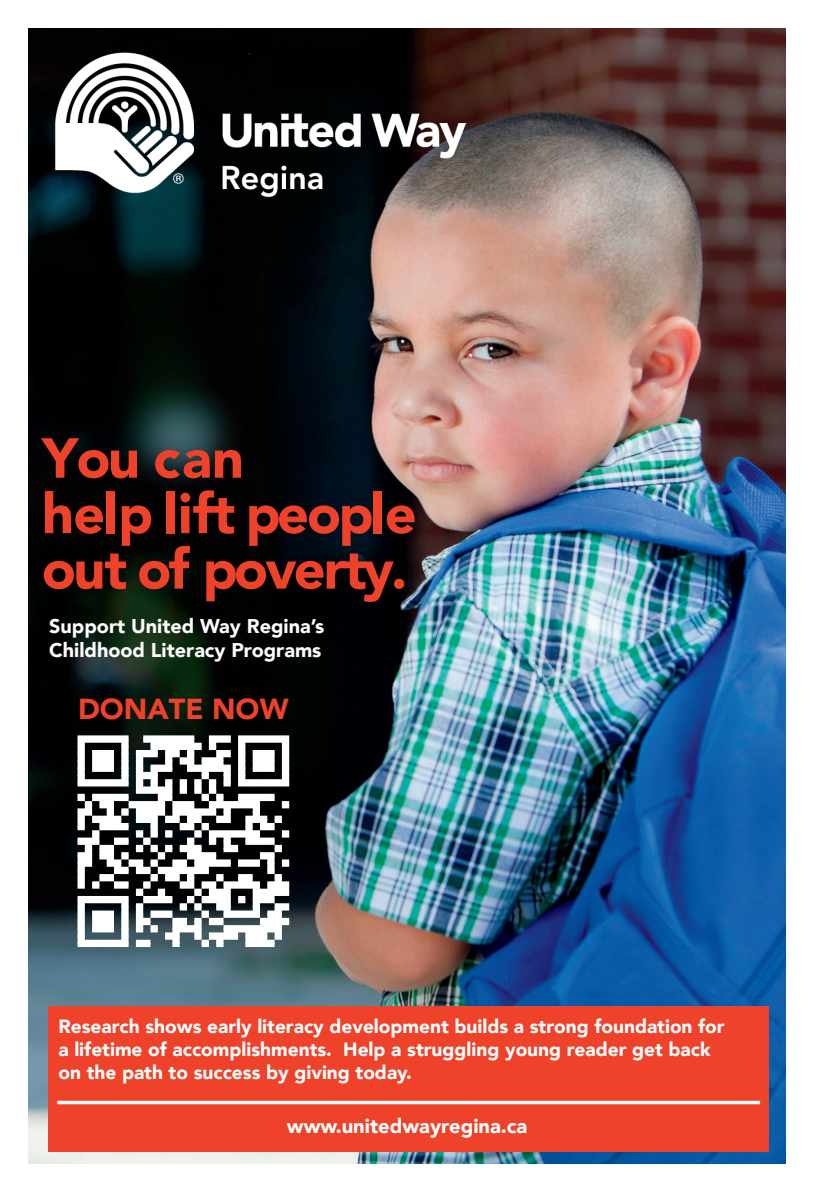
<style>
.page{position:relative;width:814px;height:1192px;background:#fff}
.page>*{position:absolute;margin:0;border:0;box-sizing:border-box;transform-origin:0 0}
.t1{font:900 55.74px/55.5px "Avenir";letter-spacing:-.035em;color:#ef422a}
.t2{font:900 28.88px "Avenir";color:#ef422a}
.t3{font:900 20.12px "Avenir";color:#fff}
.t4{font:900 19.86px/23.8px "Avenir";color:#fefbfc}
.t5{font:900 19.07px/22.9px "Avenir";color:#fff}
</style>
<div class="page">
<img style="left:29px;top:29px;width:756px;height:1134px">
<img style="left:29px;top:42px;width:457px;height:176px">
<div style="left:49px;top:1006px;width:720px;height:145px;background:#ef422a"></div>
<hr style="left:57px;top:1101px;width:703px;height:3px;background:#fff">
<svg style="left:70px;top:732px;width:226px;height:219px"></svg>
<h1 class="t1" style="left:42px;top:429px;width:376px">You can<br>help lift people out of poverty.</h1>
<p class="t4" style="left:49px;top:613px;width:277px">Support United Way Regina’s<br>Childhood Literacy Programs</p>
<h2 class="t2" style="left:78px;top:684px;width:212px">DONATE NOW</h2>
<p class="t5" style="left:58px;top:1015px;width:668px">Research shows early literacy development builds a strong foundation for a lifetime of accomplishments. Help a struggling young reader get back on the path to success by giving today.</p>
<p class="t3" style="left:287px;top:1109px;width:242px">www.unitedwayregina.ca</p>
</div>
